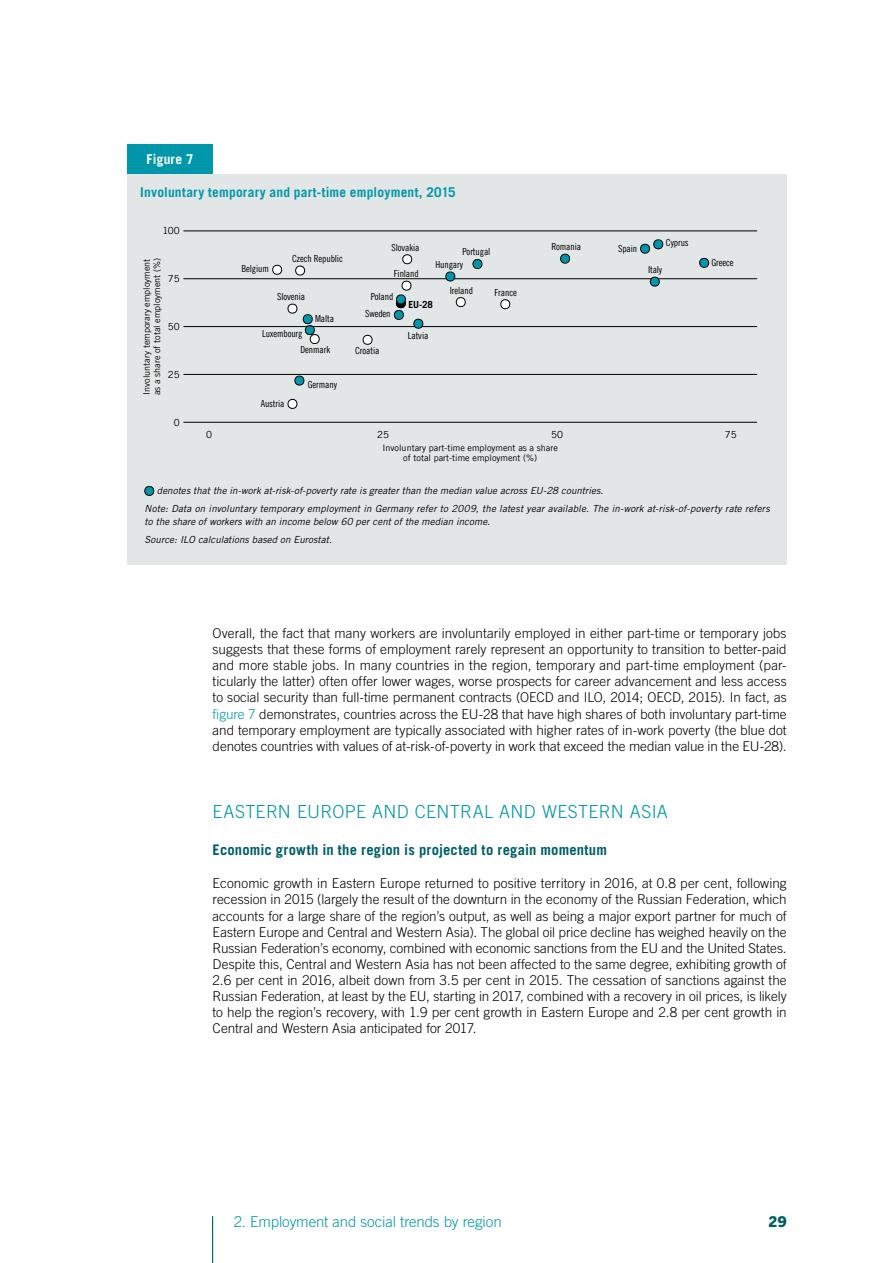
<style>
.page{position:relative;width:893px;height:1263px;background:#fff}
.page>*{position:absolute;margin:0;border:0;box-sizing:border-box;transform-origin:0 0}
.t1{font:300 18px "Trade Gothic LT Com";letter-spacing:.015em;color:#0097ab}
.t2{font:300 15px "Trade Gothic LT Com";letter-spacing:-.005em;color:#0097ab}
.t3{font:800 15px "Trade Gothic Next SR Pro";color:#005e65}
.t4{font:700 14.7px "Trade Gothic LT Com";letter-spacing:.01em;color:#005e65}
.t5{font:300 13.5px/16px "Trade Gothic LT Com";letter-spacing:-.005em;color:#000;text-align:justify}
.t6{font:700 13.5px "Trade Gothic LT Com";letter-spacing:.015em;color:#0097ab}
.t7{font:700 13.5px "Trade Gothic LT Com";letter-spacing:.015em;color:#fff}
.t8{font:italic 9.75px/13.5px "Trade Gothic LT Com";letter-spacing:.01em;color:#000}
.t9{font:9.75px/12.5px "Trade Gothic LT Com Cn 18";letter-spacing:-.01em;color:#000}
.t10{font:9.75px "Trade Gothic LT Com";color:#000}
.t11{font:700 9.75px "Trade Gothic LT Com";color:#000}
.t12{font:9px/10.5px "Trade Gothic LT Com";color:#000}
.s1{color:#0097ab}
</style>
<div class="page">
<hr style="left:212px;top:1216px;width:1px;height:47px;background:#005e65">
<div style="left:128px;top:174px;width:659px;height:390px;background:#e3e6e6"></div>
<div style="left:128px;top:145px;width:85px;height:29px;background:#0097ab"></div>
<svg style="left:144px;top:486px;width:10px;height:10px"></svg>
<hr style="left:184px;top:326px;width:573px;height:1px;background:#000">
<hr style="left:184px;top:231px;width:573px;height:1px;background:#000">
<hr style="left:184px;top:278px;width:573px;height:1px;background:#000">
<hr style="left:184px;top:374px;width:573px;height:1px;background:#000">
<hr style="left:184px;top:422px;width:573px;height:1px;background:#000">
<svg style="left:650px;top:277px;width:10px;height:9px"></svg>
<svg style="left:560px;top:254px;width:10px;height:10px"></svg>
<svg style="left:699px;top:258px;width:10px;height:10px"></svg>
<svg style="left:500px;top:299px;width:10px;height:10px"></svg>
<svg style="left:640px;top:239px;width:23px;height:15px"></svg>
<svg style="left:473px;top:259px;width:9px;height:10px"></svg>
<svg style="left:445px;top:272px;width:10px;height:9px"></svg>
<svg style="left:456px;top:297px;width:10px;height:10px"></svg>
<svg style="left:402px;top:254px;width:10px;height:10px"></svg>
<svg style="left:363px;top:335px;width:9px;height:10px"></svg>
<svg style="left:272px;top:265px;width:10px;height:10px"></svg>
<svg style="left:394px;top:281px;width:29px;height:48px"></svg>
<svg style="left:288px;top:399px;width:9px;height:10px"></svg>
<svg style="left:295px;top:266px;width:10px;height:9px"></svg>
<svg style="left:295px;top:376px;width:9px;height:9px"></svg>
<svg style="left:303px;top:314px;width:17px;height:30px"></svg>
<svg style="left:288px;top:304px;width:9px;height:9px"></svg>
<p class="t7" style="left:147px;top:151px;width:48px">Figure 7</p>
<p class="t6" style="left:140px;top:184px;width:317px">Involuntary temporary and part-time employment, 2015</p>
<p class="t10" style="left:162px;top:225px;width:19px">100</p>
<p class="t12" style="left:141px;top:395px;width:139px;rotate:-90deg">Involuntary temporary employment as a share of total employment (%)</p>
<p class="t10" style="left:168px;top:273px;width:13px">75</p>
<p class="t10" style="left:168px;top:320px;width:13px">50</p>
<p class="t10" style="left:168px;top:368px;width:13px">25</p>
<p class="t10" style="left:174px;top:416px;width:7px">0</p>
<p class="t9" style="left:241px;top:262px;width:29px">Belgium</p>
<p class="t9" style="left:292px;top:252px;width:52px">Czech Republic</p>
<p class="t9" style="left:392px;top:241px;width:30px">Slovakia</p>
<p class="t9" style="left:394px;top:267px;width:26px">Finland</p>
<p class="t9" style="left:435px;top:245px;width:56px;text-indent:27px">Portugal<br>Hungary</p>
<p class="t9" style="left:551px;top:240px;width:31px">Romania</p>
<p class="t9" style="left:666px;top:236px;width:24px">Cyprus</p>
<p class="t9" style="left:618px;top:242px;width:21px">Spain</p>
<p class="t9" style="left:648px;top:263px;width:16px">Italy</p>
<p class="t9" style="left:711px;top:256px;width:24px">Greece</p>
<p class="t9" style="left:277px;top:290px;width:30px">Slovenia</p>
<p class="t9" style="left:315px;top:312px;width:21px">Malta</p>
<p class="t9" style="left:371px;top:291px;width:24px">Poland</p>
<p class="t9" style="left:365px;top:308px;width:27px">Sweden</p>
<p class="t11" style="left:408px;top:299px;width:26px">EU-28</p>
<p class="t9" style="left:450px;top:284px;width:25px">Ireland</p>
<p class="t9" style="left:495px;top:286px;width:24px">France</p>
<p class="t9" style="left:262px;top:327px;width:42px">Luxembourg</p>
<p class="t9" style="left:408px;top:329px;width:22px">Latvia</p>
<p class="t9" style="left:300px;top:343px;width:31px">Denmark</p>
<p class="t9" style="left:355px;top:344px;width:26px">Croatia</p>
<p class="t9" style="left:308px;top:379px;width:31px">Germany</p>
<p class="t9" style="left:261px;top:397px;width:25px">Austria</p>
<p class="t10" style="left:206px;top:428px;width:7px">0</p>
<p class="t10" style="left:377px;top:428px;width:13px">25</p>
<p class="t10" style="left:551px;top:428px;width:13px">50</p>
<p class="t10" style="left:725px;top:428px;width:13px">75</p>
<p class="t12" style="left:383px;top:442px;width:177px;text-align:center">Involuntary part-time employment as a share of total part-time employment (%)</p>
<p class="t8" style="left:157px;top:484px;width:448px">denotes that the in-work at-risk-of-poverty rate is greater than the median value across EU-28 countries.</p>
<p class="t8" style="left:145px;top:501px;width:627px">Note: Data on involuntary temporary employment in Germany refer to 2009, the latest year available. The in-work at-risk-of-poverty rate refers to the share of workers with an income below 60 per cent of the median income.</p>
<p class="t8" style="left:145px;top:533px;width:189px">Source: ILO calculations based on Eurostat.</p>
<p class="t5" style="left:213px;top:625px;width:576px">Overall, the fact that many workers are involuntarily employed in either part-time or temporary jobs suggests that these forms of employment rarely represent an opportunity to transition to better-paid and more stable jobs. In many countries in the region, temporary and part-time employment (par&shy;ticularly the latter) often offer lower wages, worse prospects for career advancement and less access to social security than full-time permanent contracts (OECD and ILO, 2014; OECD, 2015). In fact, as <span class="s1">figure 7</span> demonstrates, countries across the EU-28 that have high shares of both involuntary part-time and temporary employment are typically associated with higher rates of in-work poverty (the blue dot denotes countries with values of at-risk-of-poverty in work that exceed the median value in the EU-28).</p>
<p class="t1" style="left:213px;top:801px;width:457px">EASTERN EUROPE AND CENTRAL AND WESTERN ASIA</p>
<p class="t4" style="left:213px;top:841px;width:396px">Economic growth in the region is projected to regain momentum</p>
<p class="t5" style="left:213px;top:875px;width:576px">Economic growth in Eastern Europe returned to positive territory in 2016, at 0.8 per cent, following recession in 2015 (largely the result of the downturn in the economy of the Russian Federation, which accounts for a large share of the region’s output, as well as being a major export partner for much of Eastern Europe and Central and Western Asia). The global oil price decline has weighed heavily on the Russian Federation’s economy, combined with economic sanctions from the EU and the United States.<br>Despite this, Central and Western Asia has not been affected to the same degree, exhibiting growth of 2.6 per cent in 2016, albeit down from 3.5 per cent in 2015. The cessation of sanctions against the Russian Federation, at least by the EU, starting in 2017, combined with a recovery in oil prices, is likely to help the region’s recovery, with 1.9 per cent growth in Eastern Europe and 2.8 per cent growth in Central and Western Asia anticipated for 2017.</p>
<p class="t2" style="left:234px;top:1213px;width:269px">2. Employment and social trends by region</p>
<p class="t3" style="left:768px;top:1211px;width:20px">29</p>
</div>
